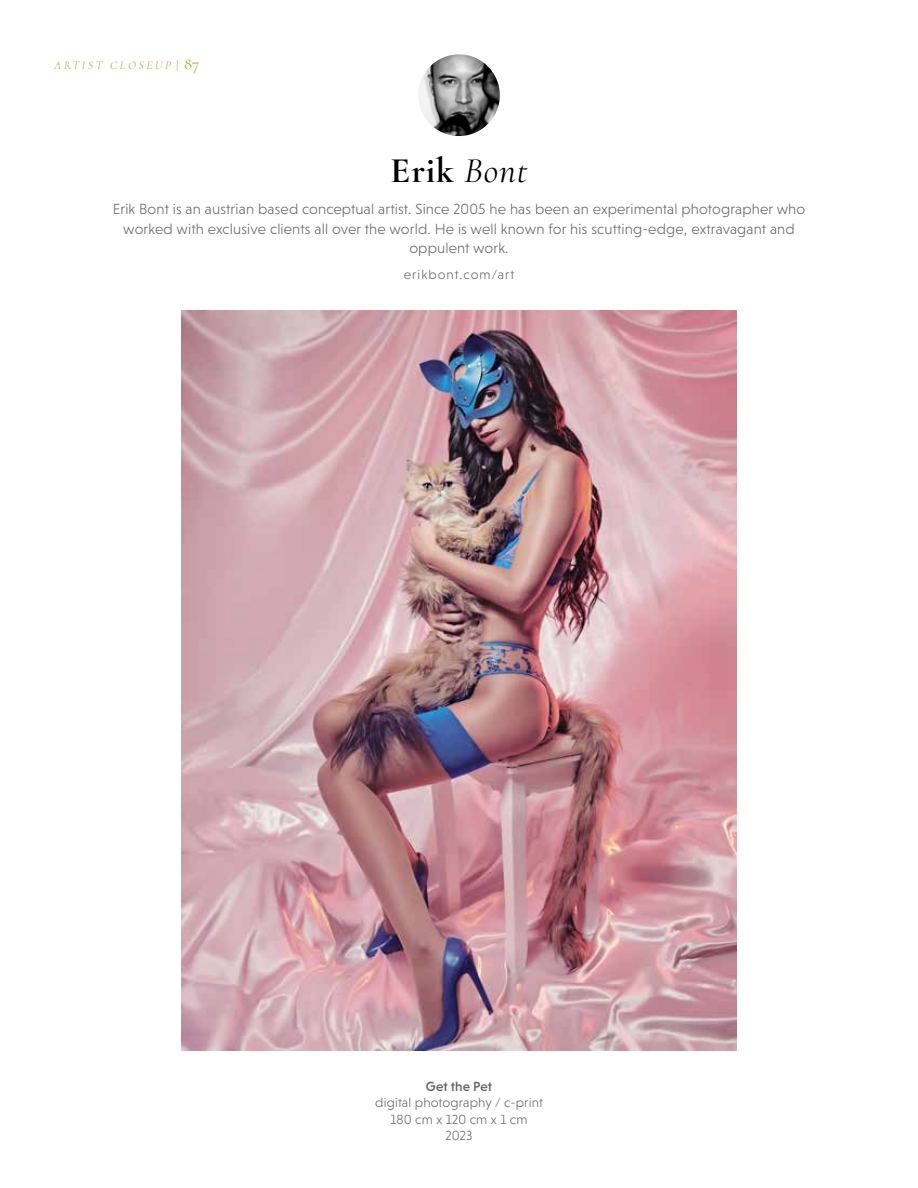
<style>
.page{position:relative;width:918px;height:1188px;background:#fff}
.page>*{position:absolute;margin:0;border:0;box-sizing:border-box;transform-origin:0 0}
.t1{font:700 36px "Cormorant";color:#000}
.t2{font:300 15px/19.5px "Niveau Grotesk";letter-spacing:.01em;color:#666;text-align:center}
.t3{font:300 13.5px/16.5px "Niveau Grotesk";letter-spacing:.01em;color:#666;text-align:center}
.t4{font:300 13.5px "Niveau Grotesk";letter-spacing:.075em;color:#666}
.t5{font:500 13.5px "Niveau Grotesk";letter-spacing:.005em;color:#666}
.t6{font:italic 300 12px "Cormorant";letter-spacing:.21em;color:#b39e33}
.s1{font-weight:400;font-style:normal}
.s2{font-weight:400;font-style:normal;font-size:16.5px}
.s3{font-weight:400;font-style:italic}
</style>
<div class="page">
<img style="left:418px;top:54px;width:82px;height:82px;border-radius:41px">
<img style="left:182px;top:311px;width:554px;height:739px">
<p class="t6" style="left:54px;top:58px;width:147px">ARTIST CLOSEUP <span class="s1">|</span> <span class="s2">87</span></p>
<h1 class="t1" style="left:391px;top:148px;width:138px">Erik <span class="s3">Bont</span></h1>
<p class="t2" style="left:113px;top:199px;width:694px">Erik Bont is an austrian based conceptual artist. Since 2005 he has been an experimental photographer who worked with exclusive clients all over the world. He is well known for his scutting-edge, extravagant and oppulent work.</p>
<p class="t4" style="left:404px;top:267px;width:112px">erikbont.com/art</p>
<p class="t5" style="left:426px;top:1078px;width:68px">Get the Pet</p>
<p class="t3" style="left:375px;top:1094px;width:169px">digital photography / c-print<br>180 cm x 120 cm x 1 cm<br>2023</p>
</div>
